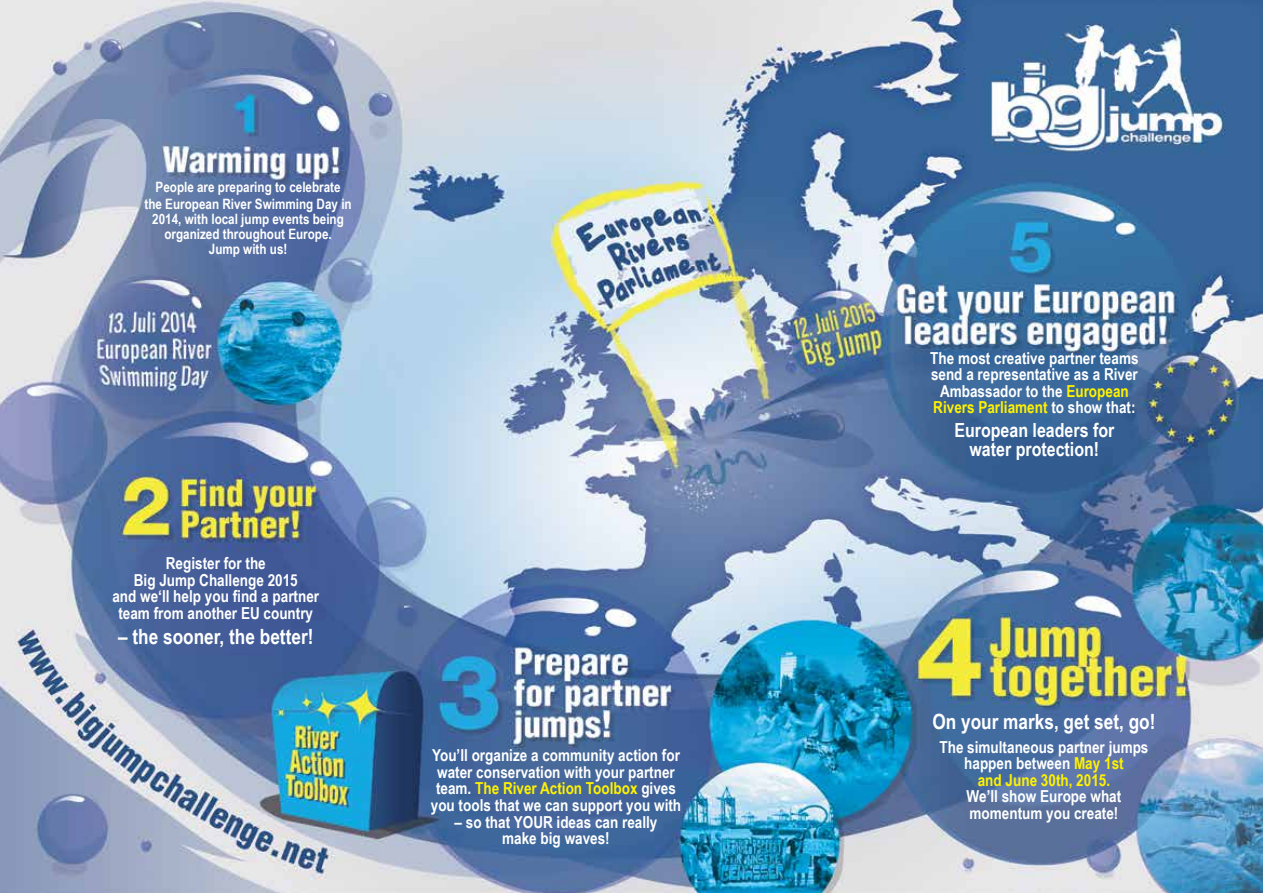
<style>
.page{position:relative;width:1263px;height:893px;background:#fff}
.page>*{position:absolute;margin:0;border:0;box-sizing:border-box;transform-origin:0 0}
.t1{font:700 21px "Arial Narrow";color:#fff}
.t2{font:700 19.5px/19.5px "Arial Narrow";color:#fff;text-align:center}
.t3{font:700 16.5px/16.5px "Arial Narrow";color:#fff;text-align:center}
.t4{font:700 14.25px/15px "Arial Narrow";color:#fff;text-align:center}
.s1{color:#fff200}
</style>
<div class="page">
<img style="left:0;top:0;width:1263px;height:893px">
<p class="t4" style="left:145px;top:178px;width:209px;line-height:17.1px">People are preparing to celebrate<br>the European River Swimming Day in</p>
<p class="t4" style="left:152px;top:211px;width:193px">2014, with local jump events being organized throughout Europe.<br>Jump with us!</p>
<p class="t3" style="left:112px;top:554px;width:208px">Register for the<br>Big Jump Challenge 2015<br>and we‘ll help you find a partner team from another EU country</p>
<p class="t1" style="left:118px;top:620px;width:197px">– the sooner, the better!</p>
<p class="t3" style="left:431px;top:747px;width:252px">You’ll organize a community action for water conservation with your partner team. <span class="s1">The River Action Toolbox</span> gives you tools that we can support you with</p>
<p class="t3" style="left:455px;top:813px;width:204px">– so that YOUR ideas can really make big waves!</p>
<p class="t3" style="left:930px;top:349px;width:210px">The most creative partner teams send a representative as a River<br>Ambassador to the <span class="s1">European<br>Rivers Parliament</span> to show that:</p>
<p class="t2" style="left:954px;top:419px;width:161px">European leaders for water protection!</p>
<p class="t1" style="left:932px;top:705px;width:224px">On your marks, get set, go!</p>
<p class="t3" style="left:939px;top:738px;width:211px">The simultaneous partner jumps happen between <span class="s1">May 1st<br>and June 30th, 2015.</span></p>
<p class="t3" style="left:967px;top:787px;width:156px;text-align:left">We’ll show Europe what momentum you create!</p>
</div>
